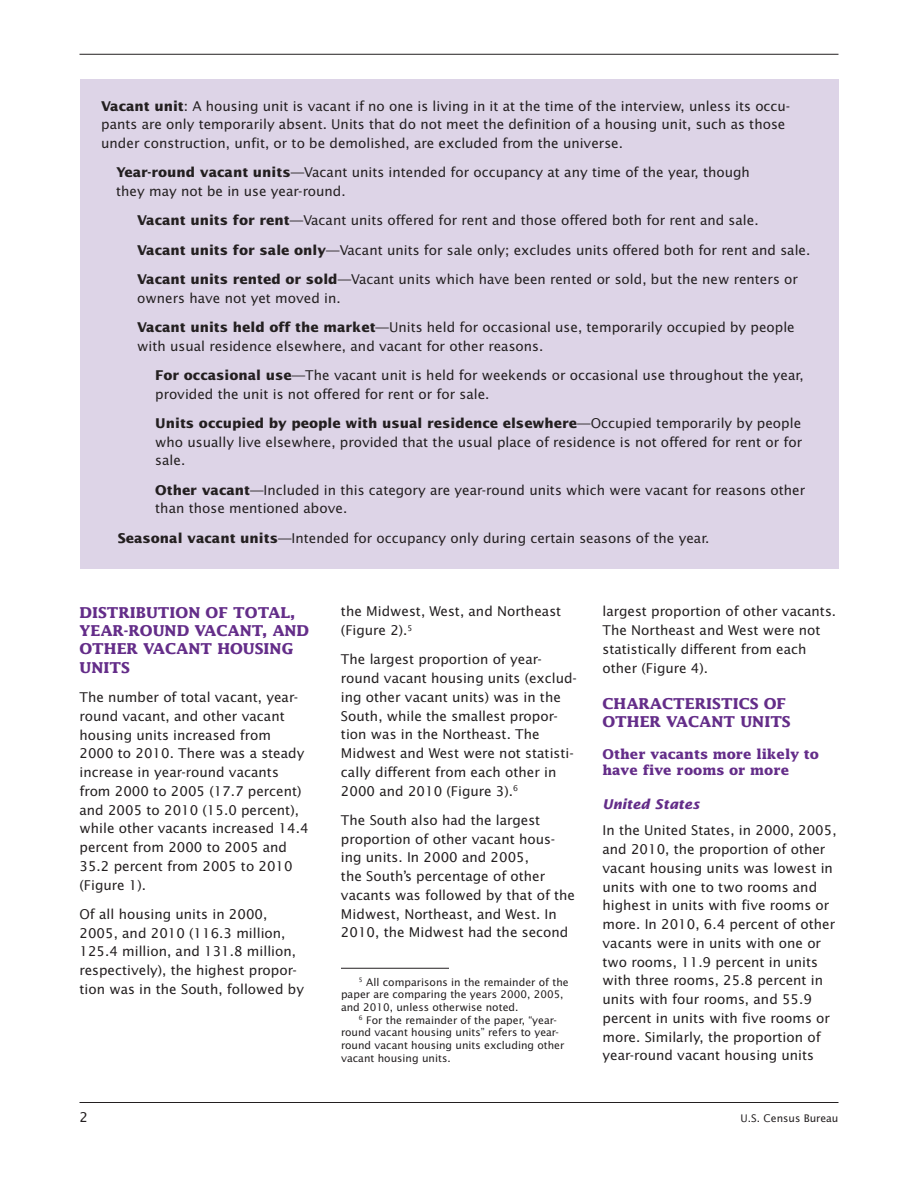
<style>
.page{position:relative;width:918px;height:1188px;background:#fff}
.page>*{position:absolute;margin:0;border:0;box-sizing:border-box;transform-origin:0 0}
.t1{font:700 15px/18.3px "Lucida";color:#642d89}
.body_text{font:13.5px/18.8px "Lucida Sans";color:#231f20}
.t2{font:700 13.5px/16.5px "Lucida";color:#642d89}
.t3{font:10.5px "Lucida Sans";color:#231f20}
.s1{font-weight:700}
.s2{font-weight:700;font-style:italic;color:#642d89}
</style>
<div class="page">
<hr style="left:80px;top:1102px;width:758px;height:1px;background:#231f20">
<hr style="left:80px;top:54px;width:758px;height:1px;background:#231f20">
<hr style="left:341px;top:968px;width:108px;height:1px;background:#231f20">
<div style="left:80px;top:80px;width:758px;height:489px;background:#ddd4e7"></div>
<p class="body_text" style="left:101px;top:97px;width:691px"><span class="s1">Vacant unit</span>: A housing unit is vacant if no one is living in it at the time of the interview, unless its occu&shy;pants are only temporarily absent. Units that do not meet the definition of a housing unit, such as those under construction, unfit, or to be demolished, are excluded from the universe.</p>
<p class="body_text" style="left:116px;top:163px;width:635px"><span class="s1">Year-round vacant units</span>—Vacant units intended for occupancy at any time of the year, though they may not be in use year-round.</p>
<p class="body_text" style="left:137px;top:211px;width:623px"><span class="s1">Vacant units for rent</span>—Vacant units offered for rent and those offered both for rent and sale.</p>
<p class="body_text" style="left:137px;top:241px;width:675px"><span class="s1">Vacant units for sale only</span>—Vacant units for sale only; excludes units offered both for rent and sale.</p>
<p class="body_text" style="left:137px;top:270px;width:662px"><span class="s1">Vacant units rented or sold</span>—Vacant units which have been rented or sold, but the new renters or owners have not yet moved in.</p>
<p class="body_text" style="left:137px;top:318px;width:659px"><span class="s1">Vacant units held off the market</span>—Units held for occasional use, temporarily occupied by people with usual residence elsewhere, and vacant for other reasons.</p>
<p class="body_text" style="left:155px;top:366px;width:650px"><span class="s1">For occasional use</span>—The vacant unit is held for weekends or occasional use throughout the year, provided the unit is not offered for rent or for sale.</p>
<p class="body_text" style="left:155px;top:414px;width:649px;text-align:justify"><span class="s1">Units occupied by people with usual residence elsewhere</span>—Occupied temporarily by people who usually live elsewhere, provided that the usual place of residence is not offered for rent or for sale.</p>
<p class="body_text" style="left:155px;top:481px;width:652px"><span class="s1">Other vacant</span>—Included in this category are year-round units which were vacant for reasons other than those mentioned above.</p>
<p class="body_text" style="left:118px;top:529px;width:593px"><span class="s1">Seasonal vacant units</span>—Intended for occupancy only during certain seasons of the year.</p>
<p class="t1" style="left:80px;top:603px;width:231px">DISTRIBUTION OF TOTAL,<br>YEAR-ROUND VACANT, AND<br>OTHER VACANT HOUSING<br>UNITS</p>
<p class="body_text" style="left:80px;top:688px;width:231px">The number of total vacant, year&shy;round vacant, and other vacant housing units increased from<br>2000 to 2010. There was a steady increase in year-round vacants from 2000 to 2005 (17.7 percent) and 2005 to 2010 (15.0 percent), while other vacants increased 14.4 percent from 2000 to 2005 and<br>35.2 percent from 2005 to 2010 (Figure 1).</p>
<p class="body_text" style="left:80px;top:905px;width:226px">Of all housing units in 2000,<br>2005, and 2010 (116.3 million,<br>125.4 million, and 131.8 million, respectively), the highest propor&shy;tion was in the South, followed by</p>
<p class="body_text" style="left:341px;top:602px;width:222px">the Midwest, West, and Northeast (Figure 2).<sup>5</sup></p>
<p class="body_text" style="left:341px;top:650px;width:237px">The largest proportion of year&shy;round vacant housing units (exclud&shy;ing other vacant units) was in the<br>South, while the smallest propor&shy;tion was in the Northeast. The<br>Midwest and West were not statisti&shy;cally different from each other in<br>2000 and 2010 (Figure 3).<sup>6</sup></p>
<p class="body_text" style="left:341px;top:811px;width:236px">The South also had the largest proportion of other vacant hous&shy;ing units. In 2000 and 2005,<br>the South’s percentage of other vacants was followed by that of the<br>Midwest, Northeast, and West. In<br>2010, the Midwest had the second</p>
<p class="t3" style="left:359px;top:976px;width:211px"><sup>5</sup> All comparisons in the remainder of the</p>
<p class="t3" style="left:341px;top:988px;width:224px">paper are comparing the years 2000, 2005,</p>
<p class="t3" style="left:341px;top:1001px;width:179px">and 2010, unless otherwise noted.</p>
<p class="t3" style="left:359px;top:1014px;width:199px"><sup>6</sup> For the remainder of the paper, “year-</p>
<p class="t3" style="left:341px;top:1027px;width:220px">round vacant housing units” refers to year-</p>
<p class="t3" style="left:341px;top:1039px;width:225px">round vacant housing units excluding other</p>
<p class="t3" style="left:341px;top:1052px;width:111px">vacant housing units.</p>
<p class="body_text" style="left:603px;top:602px;width:235px">largest proportion of other vacants.<br>The Northeast and West were not statistically different from each other (Figure 4).</p>
<p class="t1" style="left:603px;top:694px;width:190px;line-height:18.8px">CHARACTERISTICS OF<br>OTHER VACANT UNITS</p>
<p class="t2" style="left:603px;top:746px;width:218px">Other vacants more likely to have five rooms or more</p>
<p class="body_text" style="left:603px;top:791px;width:236px;line-height:26.2px"><span class="s2">United States<br></span>In the United States, in 2000, 2005,</p>
<p class="body_text" style="left:603px;top:840px;width:234px">and 2010, the proportion of other vacant housing units was lowest in units with one to two rooms and highest in units with five rooms or more. In 2010, 6.4 percent of other vacants were in units with one or two rooms, 11.9 percent in units with three rooms, 25.8 percent in units with four rooms, and 55.9 percent in units with five rooms or more. Similarly, the proportion of year-round vacant housing units</p>
<p class="body_text" style="left:80px;top:1108px;width:10px">2</p>
<p class="t3" style="left:741px;top:1112px;width:99px">U.S. Census Bureau</p>
</div>
